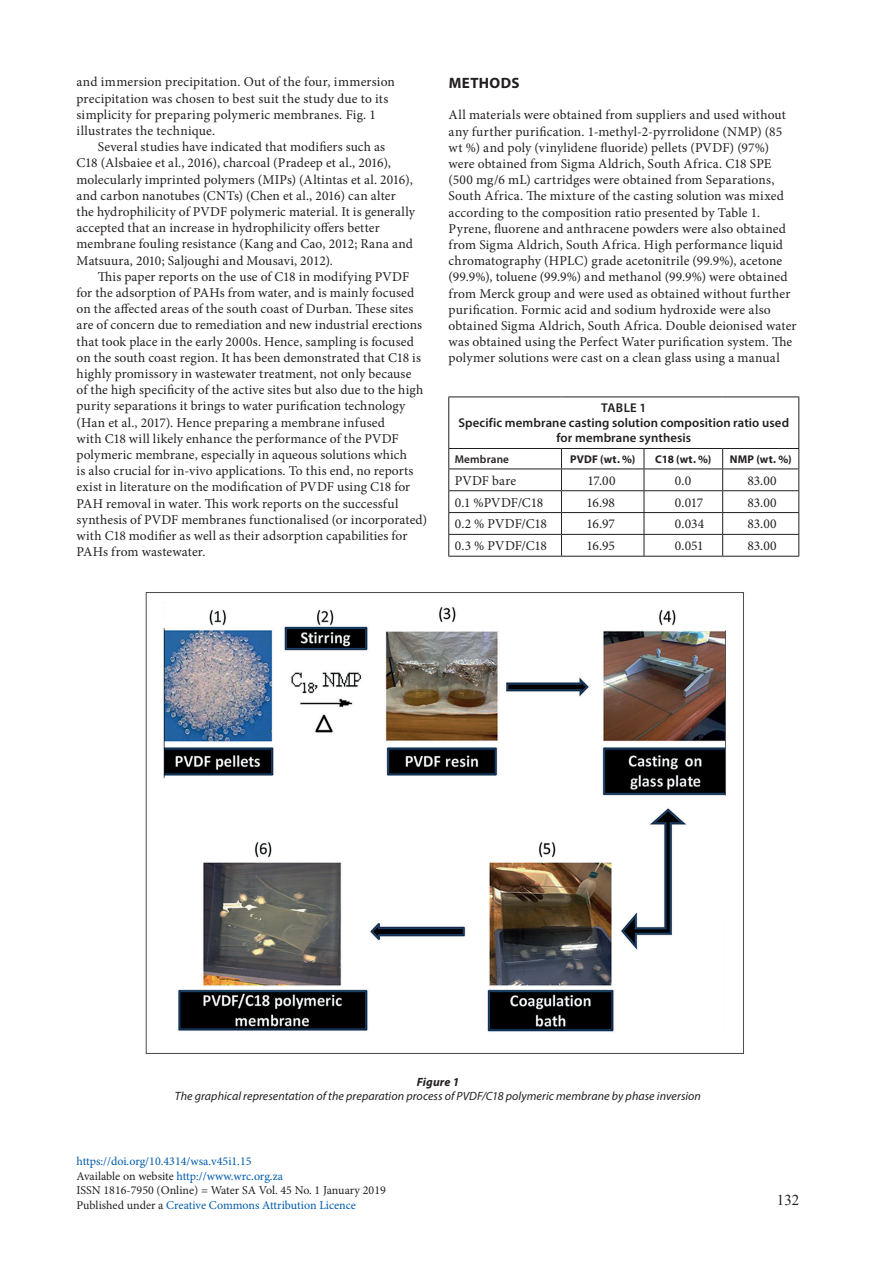
<style>
.page{position:relative;width:893px;height:1263px;background:#fff}
.page>*{position:absolute;margin:0;border:0;box-sizing:border-box;transform-origin:0 0}
.t1{font:700 15px "Myriad Pro";letter-spacing:.03em;color:#231f20}
.t2{font:15px "Times New Roman";color:#231f20}
.t3{font:13.5px/16.2px "Minion Pro";letter-spacing:.01em;color:#231f20}
.t4{font:600 12.75px/15px "Myriad Pro";letter-spacing:.01em;color:#231f20;text-align:center}
.t5{font:12px/14.4px "Minion Pro";color:#015aaa}
.t6{font:italic 12px "Myriad Pro";letter-spacing:.005em;color:#231f20}
.t7{font:italic 700 12px "Myriad Pro";letter-spacing:.015em;color:#231f20}
.t8{font:700 11.25px "Myriad Pro";letter-spacing:.02em;color:#231f20}
.t9{font:600 11.25px "Myriad Pro";letter-spacing:.015em;color:#231f20}
.s1{color:#231f20}
</style>
<div class="page">
<svg style="left:449px;top:397px;width:349px;height:159px"></svg>
<hr style="left:448px;top:396px;width:113px;height:1px;background:#231f20">
<hr style="left:448px;top:397px;width:1px;height:51px;background:#231f20">
<hr style="left:561px;top:396px;width:83px;height:1px;background:#231f20">
<hr style="left:644px;top:396px;width:79px;height:1px;background:#231f20">
<hr style="left:723px;top:396px;width:76px;height:1px;background:#231f20">
<hr style="left:798px;top:397px;width:1px;height:51px;background:#231f20">
<hr style="left:448px;top:448px;width:113px;height:1px;background:#231f20">
<hr style="left:561px;top:448px;width:83px;height:1px;background:#231f20">
<hr style="left:644px;top:448px;width:79px;height:1px;background:#231f20">
<hr style="left:723px;top:448px;width:76px;height:1px;background:#231f20">
<hr style="left:448px;top:468px;width:113px;height:1px;background:#231f20">
<hr style="left:561px;top:468px;width:83px;height:1px;background:#231f20">
<hr style="left:644px;top:468px;width:79px;height:1px;background:#231f20">
<hr style="left:723px;top:468px;width:76px;height:1px;background:#231f20">
<hr style="left:448px;top:490px;width:113px;height:1px;background:#231f20">
<hr style="left:561px;top:490px;width:83px;height:1px;background:#231f20">
<hr style="left:644px;top:490px;width:79px;height:1px;background:#231f20">
<hr style="left:723px;top:490px;width:76px;height:1px;background:#231f20">
<hr style="left:448px;top:512px;width:113px;height:1px;background:#231f20">
<hr style="left:561px;top:512px;width:83px;height:1px;background:#231f20">
<hr style="left:644px;top:512px;width:79px;height:1px;background:#231f20">
<hr style="left:723px;top:512px;width:76px;height:1px;background:#231f20">
<hr style="left:448px;top:534px;width:113px;height:1px;background:#231f20">
<svg style="left:448px;top:449px;width:1px;height:107px"></svg>
<hr style="left:561px;top:534px;width:83px;height:1px;background:#231f20">
<svg style="left:561px;top:449px;width:1px;height:107px"></svg>
<hr style="left:644px;top:534px;width:79px;height:1px;background:#231f20">
<svg style="left:644px;top:449px;width:1px;height:107px"></svg>
<hr style="left:723px;top:534px;width:76px;height:1px;background:#231f20">
<svg style="left:722px;top:449px;width:1px;height:107px"></svg>
<svg style="left:798px;top:449px;width:1px;height:107px"></svg>
<hr style="left:448px;top:556px;width:113px;height:1px;background:#231f20">
<hr style="left:561px;top:556px;width:83px;height:1px;background:#231f20">
<hr style="left:644px;top:556px;width:79px;height:1px;background:#231f20">
<hr style="left:723px;top:556px;width:76px;height:1px;background:#231f20">
<img style="left:145px;top:592px;width:599px;height:462px">
<p class="t3" style="left:77px;top:74px;width:320px">and immersion precipitation. Out of the four, immersion precipitation was chosen to best suit the study due to its simplicity for preparing polymeric membranes. Fig. 1 illustrates the technique.</p>
<p class="t3" style="left:77px;top:139px;width:340px;text-indent:21px">Several studies have indicated that modifiers such as<br>C18 (Alsbaiee et al., 2016), charcoal (Pradeep et al., 2016), molecularly imprinted polymers (MIPs) (Altintas et al. 2016), and carbon nanotubes (CNTs) (Chen et al., 2016) can alter the hydrophilicity of PVDF polymeric material. It is generally accepted that an increase in hydrophilicity offers better membrane fouling resistance (Kang and Cao, 2012; Rana and Matsuura, 2010; Saljoughi and Mousavi, 2012).</p>
<p class="t3" style="left:77px;top:268px;width:352px;text-indent:21px">This paper reports on the use of C18 in modifying PVDF for the adsorption of PAHs from water, and is mainly focused on the affected areas of the south coast of Durban. These sites are of concern due to remediation and new industrial erections that took place in the early 2000s. Hence, sampling is focused on the south coast region. It has been demonstrated that C18 is highly promissory in wastewater treatment, not only because<br>of the high specificity of the active sites but also due to the high purity separations it brings to water purification technology (Han et al., 2017). Hence preparing a membrane infused<br>with C18 will likely enhance the performance of the PVDF polymeric membrane, especially in aqueous solutions which<br>is also crucial for in-vivo applications. To this end, no reports exist in literature on the modification of PVDF using C18 for PAH removal in water. This work reports on the successful synthesis of PVDF membranes functionalised (or incorporated) with C18 modifier as well as their adsorption capabilities for PAHs from wastewater.</p>
<p class="t1" style="left:449px;top:73px;width:72px">METHODS</p>
<p class="t3" style="left:449px;top:107px;width:349px">All materials were obtained from suppliers and used without any further purification. 1-methyl-2-pyrrolidone (NMP) (85 wt %) and poly (vinylidene fluoride) pellets (PVDF) (97%) were obtained from Sigma Aldrich, South Africa. C18 SPE (500 mg/6 mL) cartridges were obtained from Separations, South Africa. The mixture of the casting solution was mixed according to the composition ratio presented by Table 1.<br>Pyrene, fluorene and anthracene powders were also obtained from Sigma Aldrich, South Africa. High performance liquid chromatography (HPLC) grade acetonitrile (99.9%), acetone (99.9%), toluene (99.9%) and methanol (99.9%) were obtained from Merck group and were used as obtained without further purification. Formic acid and sodium hydroxide were also obtained Sigma Aldrich, South Africa. Double deionised water was obtained using the Perfect Water purification system. The polymer solutions were cast on a clean glass using a manual</p>
<p class="t4" style="left:459px;top:400px;width:332px">Tabl e 1<br>Specific membrane casting solution composition ratio used for membrane synthesis</p>
<p class="t9" style="left:455px;top:452px;width:56px">Membrane</p>
<p class="t8" style="left:570px;top:452px;width:67px">PVDF (wt. %)</p>
<p class="t8" style="left:655px;top:452px;width:58px">C18 (wt. %)</p>
<p class="t8" style="left:730px;top:452px;width:63px">NMP (wt. %)</p>
<p class="t3" style="left:455px;top:472px;width:63px">PVDF bare</p>
<p class="t3" style="left:588px;top:472px;width:30px">17.00</p>
<p class="t3" style="left:675px;top:472px;width:18px">0.0</p>
<p class="t3" style="left:747px;top:472px;width:31px">83.00</p>
<p class="t3" style="left:455px;top:494px;width:90px">0.1 %PVDF/C18</p>
<p class="t3" style="left:586px;top:494px;width:30px">16.98</p>
<p class="t3" style="left:675px;top:494px;width:30px">0.017</p>
<p class="t3" style="left:747px;top:494px;width:31px">83.00</p>
<p class="t3" style="left:455px;top:516px;width:94px">0.2 % PVDF/C18</p>
<p class="t3" style="left:586px;top:516px;width:30px">16.97</p>
<p class="t3" style="left:675px;top:516px;width:31px">0.034</p>
<p class="t3" style="left:747px;top:516px;width:31px">83.00</p>
<p class="t3" style="left:455px;top:538px;width:94px">0.3 % PVDF/C18</p>
<p class="t3" style="left:586px;top:538px;width:30px">16.95</p>
<p class="t3" style="left:675px;top:538px;width:30px">0.051</p>
<p class="t3" style="left:747px;top:538px;width:31px">83.00</p>
<p class="t7" style="left:417px;top:1074px;width:44px">Figure 1</p>
<p class="t6" style="left:175px;top:1088px;width:528px">The graphical representation of the preparation process of PVDF/C18 polymeric membrane by phase inversion</p>
<p class="t5" style="left:77px;top:1154px;width:311px">https://doi.org/10.4314/wsa.v45i1.15<br><span class="s1">Available on website</span> http://www.wrc.org.za<br><span class="s1">ISSN 1816-7950 (Online) = Water SA Vol. 45 No. 1 January 2019<br>Published under a</span> Creative Commons Attribution Licence</p>
<p class="t2" style="left:777px;top:1190px;width:24px">132</p>
</div>
